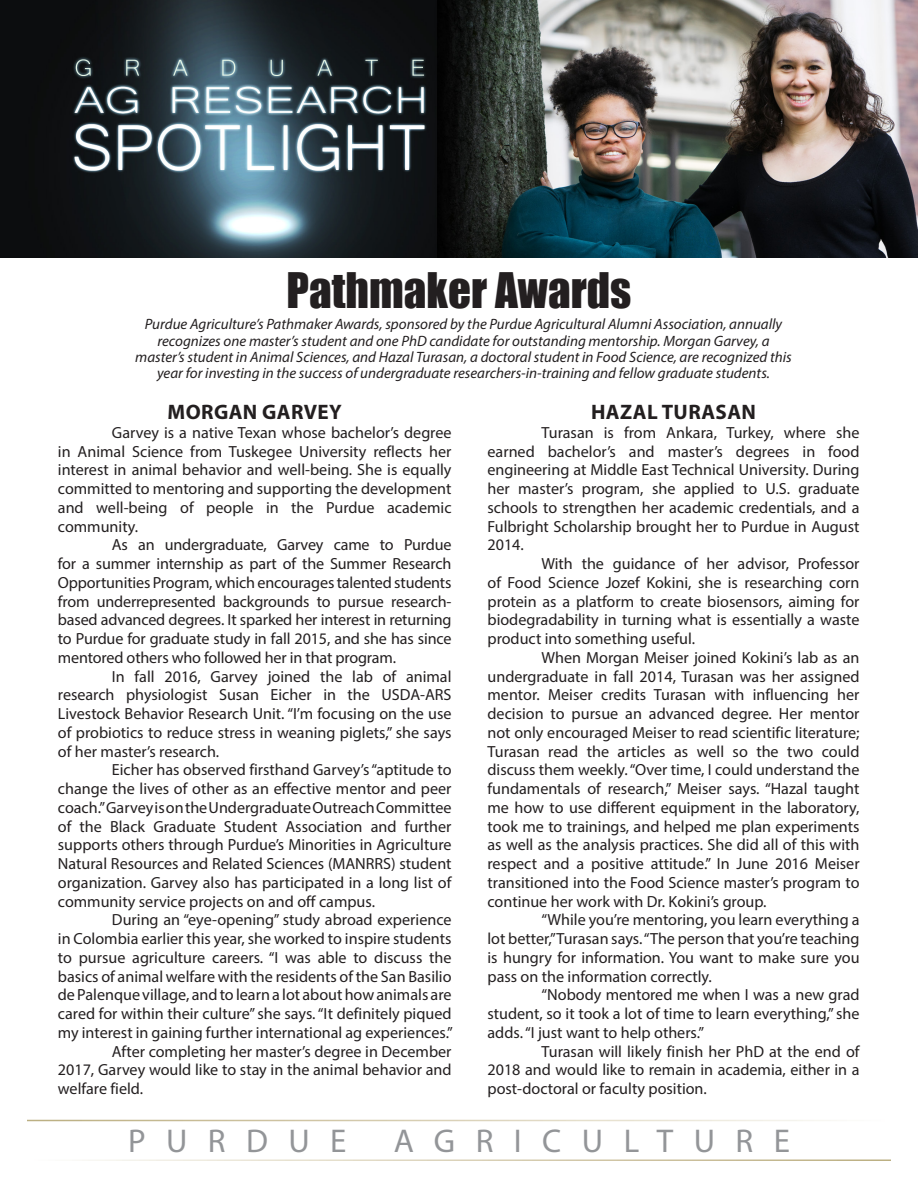
<style>
.page{position:relative;width:918px;height:1188px;background:#fff}
.page>*{position:absolute;margin:0;border:0;box-sizing:border-box;transform-origin:0 0}
.t1{font:45px "Impact";color:#231f20}
.t2{font:33px "Myriad Pro";letter-spacing:.62em;color:#939598}
.t3{font:700 21px "Myriad Pro";letter-spacing:.02em;color:#231f20}
.t4{font:16.2px/18.8px "Myriad Pro";color:#231f20;text-align:justify}
.t5{font:italic 15px/16.2px "Myriad Pro";color:#231f20;text-align:center}
</style>
<div class="page">
<img style="left:0;top:0;width:918px;height:257px">
<h1 class="t1" style="left:287px;top:255px;width:346px">Pathmaker Awards</h1>
<p class="t5" style="left:135px;top:316px;width:658px">Purdue Agriculture’s Pathmaker Awards, sponsored by the Purdue Agricultural Alumni Association, annually recognizes one master’s student and one PhD candidate for outstanding mentorship. Morgan Garvey, a master’s student in Animal Sciences, and Hazal Turasan, a doctoral student in Food Science, are recognized this year for investing in the success of undergraduate researchers-in-training and fellow graduate students.</p>
<p class="t3" style="left:168px;top:398px;width:176px">MORGAN GARVEY</p>
<p class="t4" style="left:58px;top:423px;width:395px;text-indent:54px">Garvey is a native Texan whose bachelor’s degree in Animal Science from Tuskegee University reflects her interest in animal behavior and well-being. She is equally committed to mentoring and supporting the development and well-being of people in the Purdue academic community.</p>
<p class="t4" style="left:58px;top:535px;width:395px;text-indent:54px">As an undergraduate, Garvey came to Purdue for a summer internship as part of the Summer Research Opportunities Program, which encourages talented students from underrepresented backgrounds to pursue research&shy;based advanced degrees. It sparked her interest in returning to Purdue for graduate study in fall 2015, and she has since mentored others who followed her in that program.</p>
<p class="t4" style="left:58px;top:667px;width:395px;text-indent:54px">In fall 2016, Garvey joined the lab of animal research physiologist Susan Eicher in the USDA-ARS Livestock Behavior Research Unit. “I’m focusing on the use of probiotics to reduce stress in weaning piglets,” she says of her master’s research.</p>
<p class="t4" style="left:58px;top:760px;width:395px;text-indent:54px">Eicher has observed firsthand Garvey’s “aptitude to change the lives of other as an effective mentor and peer coach.” Garvey is on the Undergraduate Outreach Committee of the Black Graduate Student Association and further supports others through Purdue’s Minorities in Agriculture Natural Resources and Related Sciences (MANRRS) student organization. Garvey also has participated in a long list of community service projects on and off campus.</p>
<p class="t4" style="left:112px;top:910px;width:341px">During an “eye-opening” study abroad experience</p>
<p class="t4" style="left:58px;top:929px;width:395px">in Colombia earlier this year, she worked to inspire students</p>
<p class="t4" style="left:58px;top:948px;width:395px">to pursue agriculture careers. “I was able to discuss the</p>
<p class="t4" style="left:58px;top:967px;width:395px">basics of animal welfare with the residents of the San Basilio</p>
<p class="t4" style="left:58px;top:985px;width:395px">de Palenque village, and to learn a lot about how animals are</p>
<p class="t4" style="left:58px;top:1004px;width:395px">cared for within their culture” she says. “It definitely piqued</p>
<p class="t4" style="left:58px;top:1023px;width:397px">my interest in gaining further international ag experiences.”</p>
<p class="t4" style="left:112px;top:1042px;width:341px">After completing her master’s degree in December</p>
<p class="t4" style="left:58px;top:1060px;width:395px">2017, Garvey would like to stay in the animal behavior and</p>
<p class="t4" style="left:58px;top:1079px;width:87px">welfare field.</p>
<p class="t3" style="left:591px;top:398px;width:167px">HAZAL TURASAN</p>
<p class="t4" style="left:488px;top:423px;width:374px;text-indent:54px">Turasan is from Ankara, Turkey, where she earned bachelor’s and master’s degrees in food engineering at Middle East Technical University. During her master’s program, she applied to U.S. graduate schools to strengthen her academic credentials, and a Fulbright Scholarship brought her to Purdue in August 2014.</p>
<p class="t4" style="left:488px;top:554px;width:374px;text-indent:54px">With the guidance of her advisor, Professor of Food Science Jozef Kokini, she is researching corn protein as a platform to create biosensors, aiming for biodegradability in turning what is essentially a waste product into something useful.</p>
<p class="t4" style="left:488px;top:648px;width:374px;text-indent:54px">When Morgan Meiser joined Kokini’s lab as an undergraduate in fall 2014, Turasan was her assigned mentor. Meiser credits Turasan with influencing her decision to pursue an advanced degree. Her mentor not only encouraged Meiser to read scientific literature; Turasan read the articles as well so the two could discuss them weekly. “Over time, I could understand the fundamentals of research,” Meiser says. “Hazal taught me how to use different equipment in the laboratory, took me to trainings, and helped me plan experiments as well as the analysis practices. She did all of this with respect and a positive attitude.” In June 2016 Meiser transitioned into the Food Science master’s program to continue her work with Dr. Kokini’s group.</p>
<p class="t4" style="left:488px;top:910px;width:374px;text-indent:54px">“While you’re mentoring, you learn everything a lot better,” Turasan says. “The person that you’re teaching is hungry for information. You want to make sure you pass on the information correctly.</p>
<p class="t4" style="left:488px;top:985px;width:374px;text-indent:54px">“Nobody mentored me when I was a new grad student, so it took a lot of time to learn everything,” she adds. “I just want to help others.”</p>
<p class="t4" style="left:488px;top:1042px;width:374px;text-indent:54px">Turasan will likely finish her PhD at the end of 2018 and would like to remain in academia, either in a post-doctoral or faculty position.</p>
<h2 class="t2" style="left:128px;top:1121px;width:220px">PURDUE</h2>
<h2 class="t2" style="left:394px;top:1121px;width:398px">AGRICULTURE</h2>
</div>
